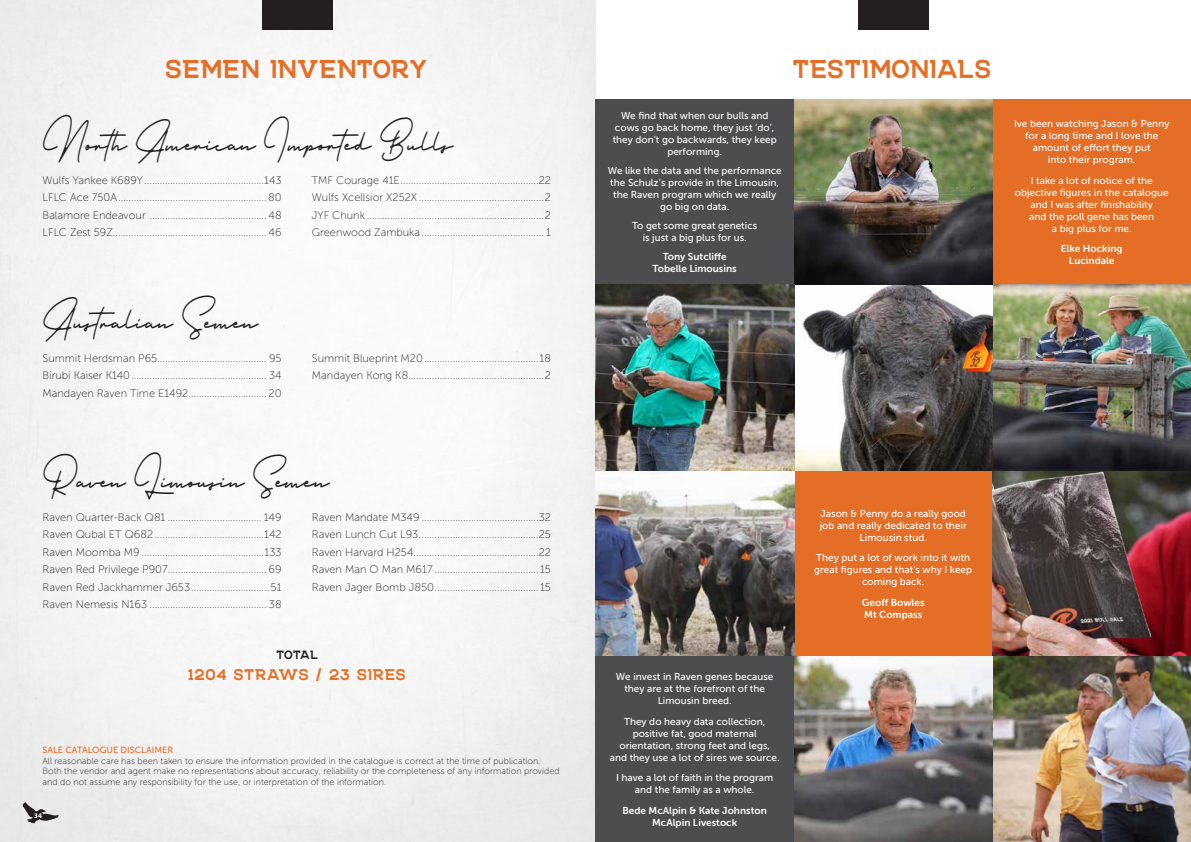
<style>
.page{position:relative;width:1191px;height:842px;background:#fff}
.page>*{position:absolute;margin:0;border:0;box-sizing:border-box;transform-origin:0 0}
.t1{font:36px "Monthoers Signature";color:#231f20;scale:.76 1}
.t2{font:30px "NORTHWEST B Rust";letter-spacing:-.02em;color:#e56e26}
.t3{font:18px "NORTHWEST B Rust";color:#e56e26}
.t4{font:14px "NORTHWEST B Rust";letter-spacing:-.04em;color:#231f20}
.t5{font:11px/17.5px "Museo Sans 100";color:#231f20;text-align:justify}
.t6{font:10px/12px "Museo Sans 500";color:#fff;text-align:center}
.t7{font:10px/12px "Museo Sans 700";color:#fff;text-align:center}
.t8{font:9px/10.8px "Museo Sans 100";color:#231f20}
.t9{font:9px "Museo Sans 500";color:#e56e26}
.t10{font:700 7px "Myriad Pro";color:#fff}
</style>
<div class="page">
<svg style="left:23px;top:802px;width:35px;height:21px"></svg>
<div style="left:262px;top:0;width:71px;height:30px;background:#231f20"></div>
<div style="left:857px;top:0;width:71px;height:30px;background:#231f20"></div>
<div style="left:595px;top:99px;width:199px;height:186px;background:#4d4d4f"></div>
<div style="left:992px;top:99px;width:199px;height:186px;background:#e56e26"></div>
<div style="left:794px;top:471px;width:198px;height:185px;background:#e56e26"></div>
<img style="left:992px;top:285px;width:199px;height:557px">
<img style="left:595px;top:285px;width:199px;height:371px">
<img style="left:794px;top:99px;width:198px;height:372px">
<div style="left:595px;top:656px;width:199px;height:186px;background:#4d4d4f"></div>
<img style="left:794px;top:656px;width:198px;height:186px">
<h2 class="t2" style="left:166px;top:52px;width:265px">SEMEN INVENTORY</h2>
<h1 class="t1" style="left:43px;top:117px;width:542px">North American Imported Bulls</h1>
<p class="t5" style="left:43px;top:172px;width:240px">Wulfs Yankee K689Y..............................................143<br>LFLC Ace 750A.........................................................80<br>Balamore Endeavour ............................................. 48<br>LFLC Zest 59Z........................................................... 46</p>
<p class="t5" style="left:312px;top:172px;width:240px">TMF Courage 41E.....................................................22<br>Wulfs Xcellsior X252X ................................................2<br>JYF Chunk ....................................................................2<br>Greenwood Zambuka............................................... 1</p>
<h1 class="t1" style="left:43px;top:294px;width:285px">Australian Semen</h1>
<p class="t5" style="left:43px;top:349px;width:240px">Summit Herdsman P65.......................................... 95<br>Birubi Kaiser K140.................................................... 34<br>Mandayen Raven Time E1492.............................. 20</p>
<p class="t5" style="left:312px;top:349px;width:240px">Summit Blueprint M20............................................18<br>Mandayen Kong K8....................................................2</p>
<h1 class="t1" style="left:43px;top:453px;width:379px">Raven Limousin Semen</h1>
<p class="t5" style="left:43px;top:508px;width:240px">Raven Quarter-Back Q81 .................................... 149<br>Raven Qubal ET Q682..........................................142<br>Raven Moomba M9 ...............................................133<br>Raven Red Privilege P907...................................... 69<br>Raven Red Jackhammer J653..............................51<br>Raven Nemesis N163 ............................................. 38</p>
<p class="t5" style="left:312px;top:508px;width:240px">Raven Mandate M349 .............................................32<br>Raven Lunch Cut L93..............................................25<br>Raven Harvard H254................................................22<br>Raven Man O Man M617 ........................................ 15<br>Raven Jager Bomb J850........................................ 15</p>
<p class="t4" style="left:277px;top:647px;width:44px">TOTAL</p>
<h3 class="t3" style="left:188px;top:665px;width:220px">1204 STRAWS / 23 SIRES</h3>
<p class="t9" style="left:43px;top:745px;width:132px">SALE CATALOGUE DISCLAIMER</p>
<p class="t8" style="left:43px;top:755px;width:518px">All reasonable care has been taken to ensure the information provided in the catalogue is correct at the time of publication.<br>Both the vendor and agent make no representations about accuracy, reliability or the completeness of any information provided and do not assume any responsibility for the use, or interpretation of the information.</p>
<p class="t10" style="left:34px;top:811px;width:9px">34</p>
<h2 class="t2" style="left:793px;top:52px;width:201px">TESTIMONIALS</h2>
<p class="t6" style="left:612px;top:110px;width:166px">We find that when our bulls and cows go back home, they just ‘do’, they don’t go backwards, they keep performing.</p>
<p class="t6" style="left:607px;top:165px;width:176px">We like the data and the performance the Schulz’s provide in the Limousin, the Raven program which we really go big on data.</p>
<p class="t6" style="left:632px;top:220px;width:127px">To get some great genetics is just a big plus for us.</p>
<p class="t7" style="left:652px;top:251px;width:86px">Tony Sutcliffe<br>Tobelle Limousins</p>
<p class="t6" style="left:1014px;top:118px;width:157px">Ive been watching Jason &amp; Penny for a long time and I love the amount of effort they put<br>into their program.</p>
<p class="t6" style="left:1014px;top:174px;width:155px">I take a lot of notice of the objective figures in the catalogue and I was after finishability<br>and the poll gene has been<br>a big plus for me.</p>
<p class="t7" style="left:1060px;top:243px;width:63px">Elke Hocking<br>Lucindale</p>
<p class="t6" style="left:616px;top:671px;width:159px">We invest in Raven genes because they are at the forefront of the<br>Limousin breed.</p>
<p class="t6" style="left:610px;top:715px;width:171px">They do heavy data collection, positive fat, good maternal orientation, strong feet and legs, and they use a lot of sires we source.</p>
<p class="t6" style="left:616px;top:772px;width:159px">I have a lot of faith in the program and the family as a whole.</p>
<p class="t7" style="left:622px;top:804px;width:146px">Bede McAlpin &amp; Kate Johnston<br>McAlpin Livestock</p>
<p class="t6" style="left:819px;top:507px;width:148px">Jason &amp; Penny do a really good job and really dedicated to their<br>Limousin stud.</p>
<p class="t6" style="left:814px;top:552px;width:159px">They put a lot of work into it with great figures and that’s why I keep coming back.</p>
<p class="t7" style="left:862px;top:596px;width:64px;text-align:left">Geoff Bowles<br>Mt Compass</p>
</div>
